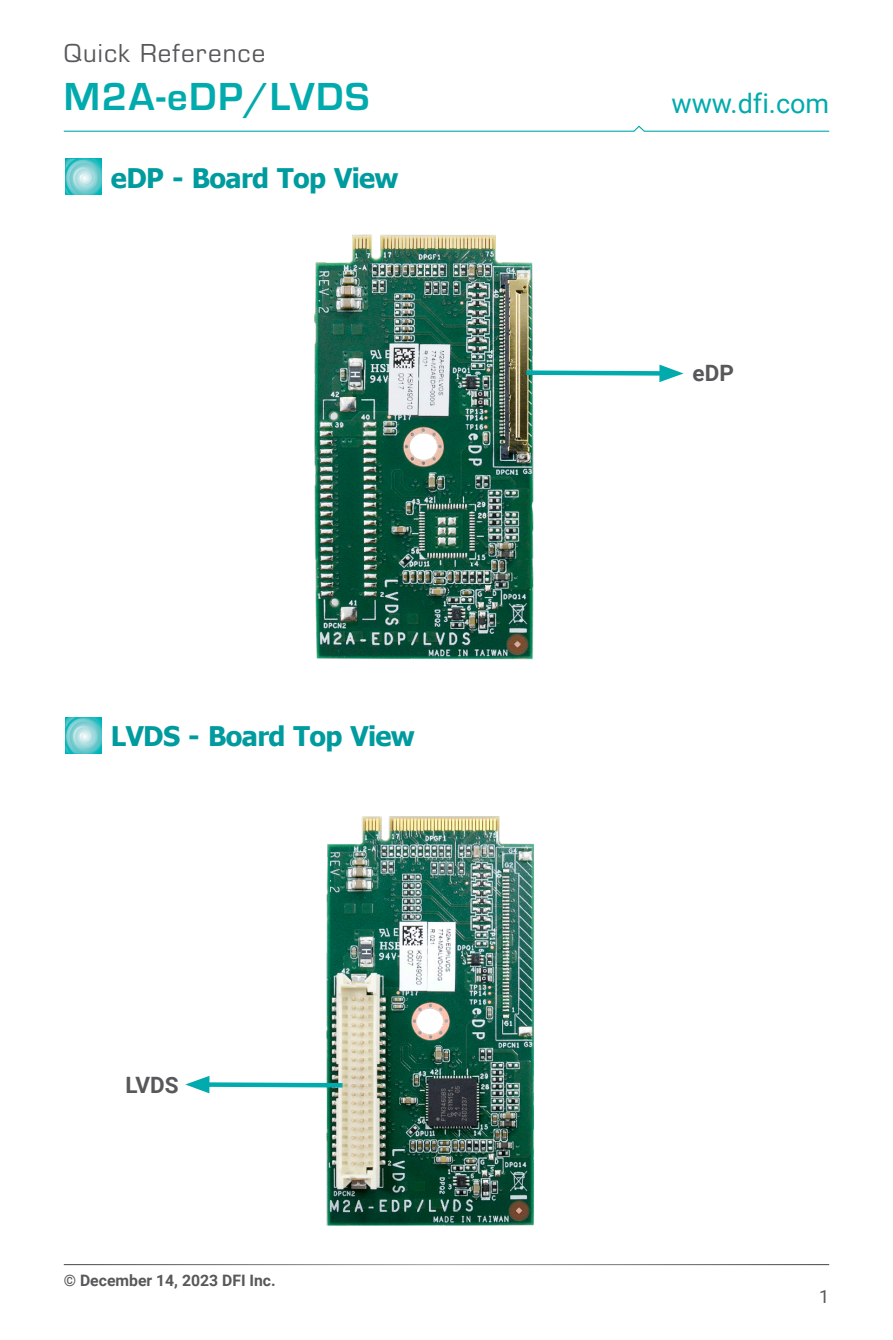
<style>
.page{position:relative;width:893px;height:1340px;background:#fff}
.page>*{position:absolute;margin:0;border:0;box-sizing:border-box;transform-origin:0 0}
.Heading{font:700 40.5px "Eurostile";letter-spacing:.04em;color:#00aaad}
.Subheading_1{font:700 27px "Tahoma";letter-spacing:-.025em;color:#009b9e}
.Heading-2{font:27px "Eurostile";letter-spacing:.04em;color:#57585a}
.t1{font:27px "Roboto";color:#00aaad}
.Body_Text{font:700 22.5px "Roboto";color:#57585a}
.t2{font:18px "Roboto";color:#57585a}
.t3{font:700 15.75px "Roboto";color:#57585a}
</style>
<div class="page">
<hr style="left:64px;top:1263px;width:765px;height:2px;background:#57585a">
<img style="left:314px;top:234px;width:220px;height:426px">
<svg style="left:66px;top:159px;width:36px;height:36px"></svg>
<svg style="left:66px;top:717px;width:36px;height:36px"></svg>
<svg style="left:522px;top:364px;width:162px;height:18px"></svg>
<img style="left:326px;top:816px;width:208px;height:410px">
<svg style="left:185px;top:1075px;width:162px;height:18px"></svg>
<svg style="left:63px;top:125px;width:767px;height:7px"></svg>
<p class="Heading-2" style="left:64px;top:35px;width:203px">Quick Reference</p>
<p class="Heading" style="left:64px;top:67px;width:307px">M2A-eDP/LVDS</p>
<p class="Subheading_1" style="left:111px;top:159px;width:289px">eDP - Board Top View</p>
<p class="Subheading_1" style="left:111px;top:717px;width:305px">LVDS - Board Top View</p>
<p class="Body_Text" style="left:126px;top:1069px;width:55px">LVDS</p>
<p class="t3" style="left:64px;top:1269px;width:213px">© December 14, 2023 DFI Inc.</p>
<p class="t1" style="left:671px;top:85px;width:159px">www.dfi.com</p>
<p class="Body_Text" style="left:693px;top:357px;width:43px">eDP</p>
<p class="t2" style="left:819px;top:1284px;width:12px">1</p>
</div>
